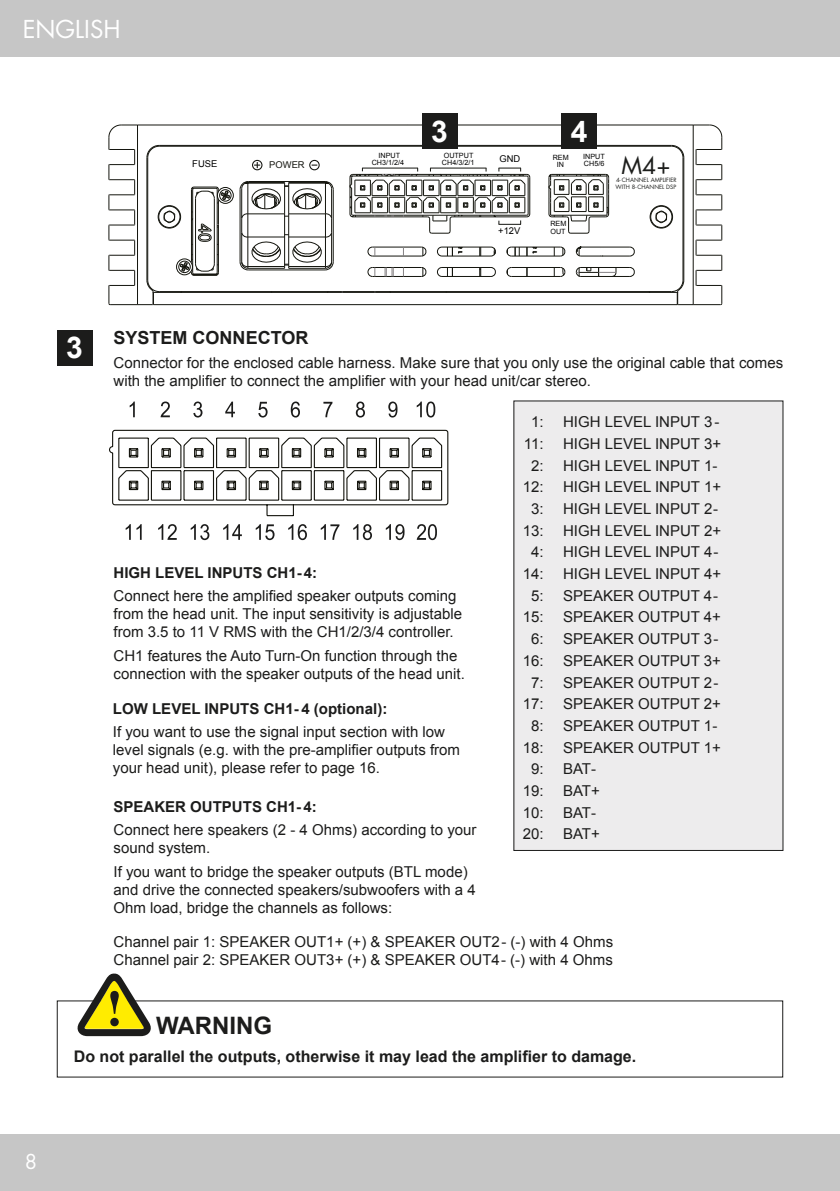
<style>
.page{position:relative;width:840px;height:1191px;background:#fff}
.page>*{position:absolute;margin:0;border:0;box-sizing:border-box;transform-origin:0 0}
.t1{font:700 30px "Arial";color:#fff}
.t2{font:24px "Futura";color:#fff}
.t3{font:700 24px "Arial";color:#1c1c1b}
.t4{font:23px "Futura";color:#1d1e1c}
.t5{font:20px "Futura";color:#fff}
.t6{font:700 18px "Arial";color:#1c1c1b}
.t7{font:700 16px "Arial";color:#1c1c1b}
.t8{font:15px/21.6px "Arial";color:#1c1c1b}
.t9{font:700 15px "Arial";color:#1c1c1b}
.t10{font:9.4px "Arial";color:#010101}
.t11{font:9.4px "Arial";color:#151610}
.t12{font:7.2px/7.6px "Arial";color:#010101;text-align:center}
.t13{font:5.8px/7.2px "Futura";color:#1d1e1c}
</style>
<div class="page">
<div style="left:0;top:0;width:839px;height:57px;background:#c6c6c6"></div>
<div style="left:0;top:1134px;width:839px;height:57px;background:#c6c6c6"></div>
<svg style="left:479px;top:248px;width:2px;height:8px"></svg>
<div style="left:217px;top:187px;width:16px;height:16px;border:1px solid #14150e;border-radius:50%"></div>
<svg style="left:479px;top:268px;width:2px;height:8px"></svg>
<svg style="left:526px;top:248px;width:11px;height:8px"></svg>
<div style="left:219px;top:189px;width:12px;height:12px;border:1px solid #14150e;border-radius:50%"></div>
<hr style="left:153px;top:304px;width:524px;height:1px;background:#14150e">
<hr style="left:153px;top:292px;width:524px;height:1px;background:#14150e">
<hr style="left:441px;top:256px;width:49px;height:1px;background:#14150e">
<svg style="left:421px;top:247px;width:5px;height:9px"></svg>
<hr style="left:372px;top:247px;width:49px;height:1px;background:#14150e">
<hr style="left:608px;top:177px;width:1px;height:37px;background:#14150e">
<hr style="left:159px;top:291px;width:512px;height:1px;background:#14150e">
<hr style="left:372px;top:256px;width:49px;height:1px;background:#14150e">
<svg style="left:490px;top:247px;width:6px;height:9px"></svg>
<hr style="left:441px;top:247px;width:49px;height:1px;background:#14150e">
<svg style="left:437px;top:247px;width:25px;height:9px"></svg>
<hr style="left:441px;top:276px;width:49px;height:1px;background:#14150e">
<svg style="left:490px;top:267px;width:6px;height:10px"></svg>
<hr style="left:441px;top:267px;width:49px;height:1px;background:#14150e">
<svg style="left:437px;top:267px;width:16px;height:10px"></svg>
<hr style="left:372px;top:276px;width:49px;height:1px;background:#14150e">
<svg style="left:421px;top:267px;width:5px;height:10px"></svg>
<hr style="left:372px;top:267px;width:49px;height:1px;background:#14150e">
<hr style="left:511px;top:267px;width:49px;height:1px;background:#14150e">
<svg style="left:506px;top:267px;width:5px;height:10px"></svg>
<hr style="left:511px;top:256px;width:49px;height:1px;background:#14150e">
<svg style="left:553px;top:247px;width:12px;height:9px"></svg>
<hr style="left:511px;top:247px;width:49px;height:1px;background:#14150e">
<svg style="left:506px;top:247px;width:13px;height:9px"></svg>
<hr style="left:580px;top:256px;width:49px;height:1px;background:#14150e">
<svg style="left:629px;top:247px;width:5px;height:9px"></svg>
<hr style="left:580px;top:247px;width:49px;height:1px;background:#14150e">
<svg style="left:575px;top:247px;width:6px;height:9px"></svg>
<hr style="left:580px;top:276px;width:49px;height:1px;background:#14150e">
<svg style="left:629px;top:267px;width:5px;height:10px"></svg>
<hr style="left:580px;top:267px;width:49px;height:1px;background:#14150e">
<svg style="left:239px;top:181px;width:94px;height:89px"></svg>
<hr style="left:333px;top:190px;width:1px;height:72px;background:#14150e">
<hr style="left:159px;top:146px;width:512px;height:1px;background:#14150e">
<hr style="left:511px;top:276px;width:49px;height:1px;background:#14150e">
<hr style="left:239px;top:190px;width:1px;height:72px;background:#14150e">
<hr style="left:137px;top:125px;width:555px;height:1px;background:#14150e">
<hr style="left:159px;top:145px;width:512px;height:1px;background:#14150e">
<svg style="left:648px;top:125px;width:74px;height:180px"></svg>
<svg style="left:553px;top:267px;width:12px;height:10px"></svg>
<svg style="left:575px;top:267px;width:41px;height:10px"></svg>
<svg style="left:548px;top:174px;width:60px;height:60px"></svg>
<svg style="left:367px;top:267px;width:8px;height:10px"></svg>
<svg style="left:367px;top:247px;width:8px;height:9px"></svg>
<svg style="left:384px;top:267px;width:9px;height:9px"></svg>
<svg style="left:108px;top:125px;width:122px;height:180px"></svg>
<div style="left:252px;top:160px;width:10px;height:10px;border:1px solid #141510;border-radius:50%"></div>
<div style="left:309px;top:160px;width:10px;height:10px;border:1px solid #141510;border-radius:50%"></div>
<svg style="left:254px;top:162px;width:6px;height:6px"></svg>
<svg style="left:349px;top:168px;width:181px;height:66px"></svg>
<svg style="left:130px;top:401px;width:305px;height:16px"></svg>
<svg style="left:126px;top:524px;width:310px;height:16px"></svg>
<svg style="left:109px;top:429px;width:340px;height:88px"></svg>
<div style="left:513px;top:401px;width:269px;height:449px;background:#edeced"></div>
<div style="left:422px;top:114px;width:35px;height:35px;background:#1c1c1b"></div>
<div style="left:561px;top:114px;width:35px;height:35px;background:#1c1c1b"></div>
<div style="left:57px;top:330px;width:35px;height:36px;background:#1c1c1b"></div>
<svg style="left:75px;top:973px;width:78px;height:63px"></svg>
<h2 class="t2" style="left:23px;top:12px;width:99px">ENGLISH</h2>
<p class="t10" style="left:192px;top:158px;width:26px">FUSE</p>
<p class="t11" style="left:269px;top:159px;width:37px">POWER</p>
<h1 class="t1" style="left:431px;top:111px;width:18px">3</h1>
<h1 class="t1" style="left:570px;top:111px;width:18px">4</h1>
<p class="t12" style="left:378px;top:151px;width:23px">INPUT</p>
<p class="t12" style="left:443px;top:152px;width:31px">OUTPUT</p>
<p class="t12" style="left:371px;top:159px;width:34px">CH3/1/2/4</p>
<p class="t12" style="left:441px;top:159px;width:34px">CH4/3/2/1</p>
<p class="t10" style="left:499px;top:152px;width:22px">GND</p>
<p class="t12" style="left:552px;top:153px;width:17px">REM<br>IN</p>
<p class="t12" style="left:583px;top:153px;width:23px;line-height:7px;text-align:left">INPUT<br>CH5/6</p>
<h3 class="t4" style="left:621px;top:149px;width:51px">M4+</h3>
<p class="t13" style="left:615px;top:176px;width:62px">4- CHANNEL AMPLIFIER<br>WITH 8-CHANNEL DSP</p>
<p class="t12" style="left:550px;top:219px;width:17px">REM</p>
<p class="t10" style="left:498px;top:225px;width:24px">+12V</p>
<p class="t12" style="left:550px;top:228px;width:17px">OUT</p>
<h1 class="t1" style="left:66px;top:328px;width:18px">3</h1>
<p class="t6" style="left:113px;top:326px;width:196px">SYSTEM CONNECTOR</p>
<p class="t8" style="left:113px;top:353px;width:670px;line-height:18px">Connector for the enclosed cable harness. Make sure that you only use the original cable that comes with the amplifier to connect the amplifier with your head unit/car stereo.</p>
<p class="t8" style="left:522px;top:411px;width:22px;text-align:center">1:<br>11:<br>2:<br>12:<br>3:<br>13:<br>4:<br>14:<br>5:<br>15:<br>6:<br>16:<br>7:<br>17:<br>8:<br>18:<br>9:<br>19:<br>10:<br>20:</p>
<p class="t8" style="left:562px;top:411px;width:159px">HIGH LEVEL INPUT 3 -<br>HIGH LEVEL INPUT 3+<br>HIGH LEVEL INPUT 1-<br>HIGH LEVEL INPUT 1+<br>HIGH LEVEL INPUT 2-<br>HIGH LEVEL INPUT 2+<br>HIGH LEVEL INPUT 4-<br>HIGH LEVEL INPUT 4+<br>SPEAKER OUTPUT 4-<br>SPEAKER OUTPUT 4+<br>SPEAKER OUTPUT 3-<br>SPEAKER OUTPUT 3+<br>SPEAKER OUTPUT 2-<br>SPEAKER OUTPUT 2+<br>SPEAKER OUTPUT 1-<br>SPEAKER OUTPUT 1+<br>BAT-<br>BAT+<br>BAT-<br>BAT+</p>
<p class="t9" style="left:113px;top:562px;width:205px">HIGH LEVEL INPUTS CH1- 4:</p>
<p class="t8" style="left:113px;top:587px;width:350px;line-height:18px">Connect here the amplified speaker outputs coming from the head unit. The input sensitivity is adjustable from 3.5 to 11 V RMS with the CH1/2/3/4 controller.</p>
<p class="t8" style="left:113px;top:647px;width:353px;line-height:18px">CH1 features the Auto Turn-On function through the connection with the speaker outputs of the head unit.</p>
<p class="t9" style="left:113px;top:698px;width:276px">LOW LEVEL INPUTS CH1- 4 (optional):</p>
<p class="t8" style="left:113px;top:723px;width:348px;line-height:18px">If you want to use the signal input section with low level signals (e.g. with the pre-amplifier outputs from your head unit), please refer to page 16.</p>
<p class="t9" style="left:113px;top:796px;width:204px">SPEAKER OUTPUTS CH1- 4:</p>
<p class="t8" style="left:113px;top:821px;width:364px;line-height:18px">Connect here speakers (2 - 4 Ohms) according to your sound system.</p>
<p class="t8" style="left:113px;top:863px;width:363px;line-height:18px">If you want to bridge the speaker outputs (BTL mode) and drive the connected speakers/subwoofers with a 4<br>Ohm load, bridge the channels as follows:</p>
<p class="t8" style="left:113px;top:932px;width:501px;line-height:18px">Channel pair 1: SPEAKER OUT1+ (+) &amp; SPEAKER OUT2- (-) with 4 Ohms<br>Channel pair 2: SPEAKER OUT3+ (+) &amp; SPEAKER OUT4- (-) with 4 Ohms</p>
<h2 class="t3" style="left:156px;top:1009px;width:117px">WARNING</h2>
<h3 class="t5" style="left:25px;top:1148px;width:14px">8</h3>
<p class="t7" style="left:74px;top:1045px;width:563px">Do not parallel the outputs, otherwise it may lead the amplifier to damage.</p>
</div>
